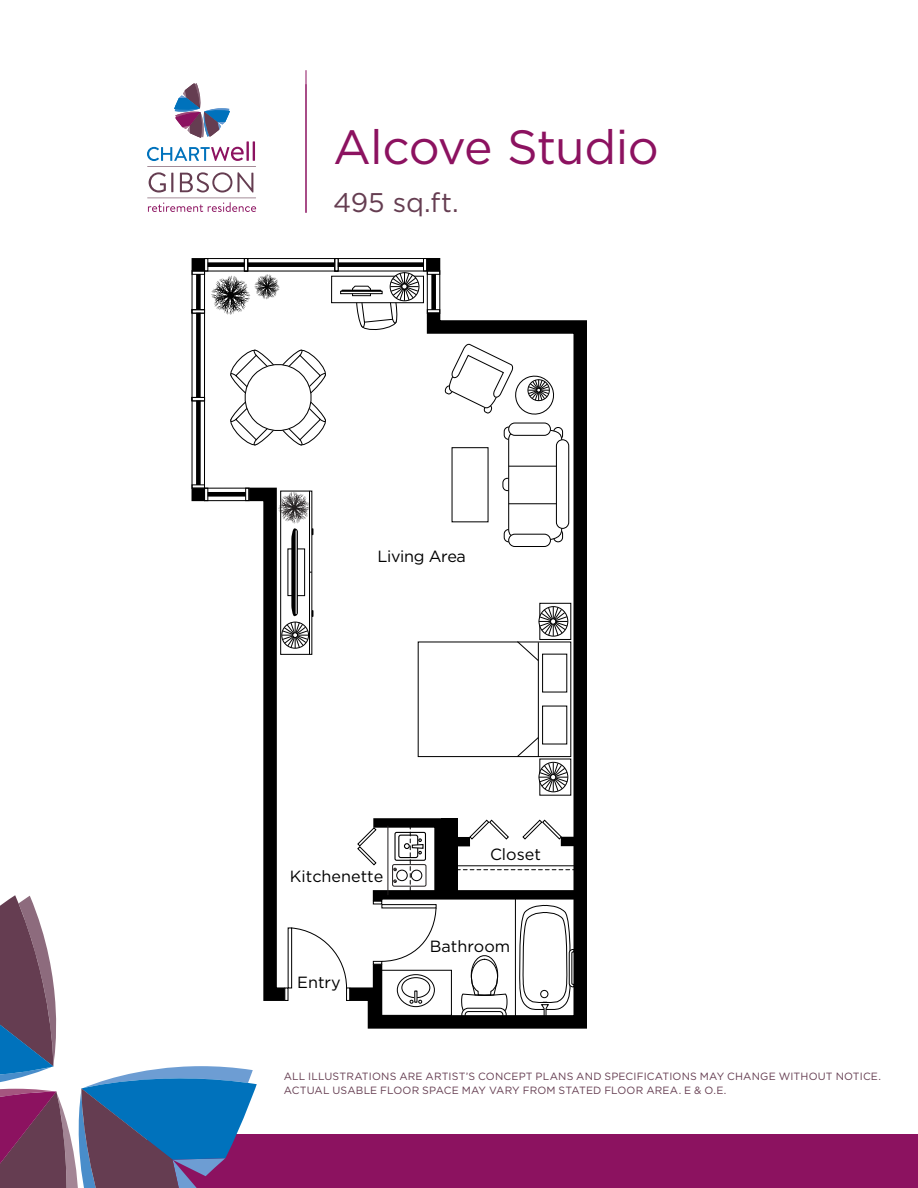
<style>
.page{position:relative;width:918px;height:1188px;background:#fff}
.page>*{position:absolute;margin:0;border:0;box-sizing:border-box;transform-origin:0 0}
.t1{font:48px "Gotham HTF";letter-spacing:-.015em;color:#8c1260}
.t2{font:27px "Gotham HTF";letter-spacing:-.005em;color:#653d51}
.t3{font:16.2px "Gotham HTF";color:#000}
.t4{font:16.2px "Gotham HTF";letter-spacing:-.025em;color:#000}
.t5{font:10.5px/13.5px "Gotham HTF";letter-spacing:.015em;color:#653d51}
</style>
<div class="page">
<hr style="left:306px;top:70px;width:1px;height:143px;background:#8c1260">
<hr style="left:247px;top:141px;width:2px;height:20px;background:#8c1260">
<hr style="left:253px;top:141px;width:2px;height:20px;background:#8c1260">
<svg style="left:174px;top:83px;width:56px;height:55px"></svg>
<svg style="left:147px;top:147px;width:109px;height:65px"></svg>
<div style="left:147px;top:1134px;width:771px;height:54px;background:#8c1260"></div>
<div style="left:244px;top:258px;width:95px;height:14px;border:1px solid #000"></div>
<div style="left:247px;top:262px;width:88px;height:5px;background:#000"></div>
<div style="left:204px;top:258px;width:44px;height:14px;border:1px solid #000"></div>
<div style="left:334px;top:258px;width:5px;height:14px;border:1px solid #000"></div>
<div style="left:334px;top:258px;width:93px;height:14px;border:1px solid #000"></div>
<div style="left:338px;top:262px;width:86px;height:5px;background:#000"></div>
<div style="left:192px;top:309px;width:13px;height:92px;border:1px solid #000"></div>
<div style="left:196px;top:313px;width:5px;height:85px;background:#000"></div>
<div style="left:192px;top:397px;width:13px;height:4px;border:1px solid #000"></div>
<div style="left:192px;top:397px;width:13px;height:92px;border:1px solid #000"></div>
<div style="left:196px;top:400px;width:5px;height:85px;background:#000"></div>
<div style="left:192px;top:258px;width:12px;height:13px;background:#101010"></div>
<div style="left:427px;top:258px;width:13px;height:13px;background:#000"></div>
<svg style="left:336px;top:300px;width:251px;height:729px"></svg>
<div style="left:373px;top:964px;width:9px;height:60px;background:#000"></div>
<svg style="left:356px;top:814px;width:231px;height:207px"></svg>
<div style="left:561px;top:837px;width:17px;height:9px;background:#000"></div>
<div style="left:441px;top:837px;width:29px;height:9px;background:#000"></div>
<div style="left:441px;top:818px;width:17px;height:77px;background:#000"></div>
<hr style="left:387px;top:826px;width:1px;height:69px;background:#231f20">
<div style="left:540px;top:603px;width:31px;height:36px;background:#fff"></div>
<div style="left:539px;top:603px;width:32px;height:37px;border:1px solid #000"></div>
<div style="left:539px;top:606px;width:29px;height:31px;border:1px solid #000;border-radius:50%"></div>
<div style="left:540px;top:759px;width:31px;height:36px;background:#fff"></div>
<hr style="left:538px;top:642px;width:1px;height:115px;background:#000">
<svg style="left:516px;top:736px;width:52px;height:56px"></svg>
<svg style="left:516px;top:607px;width:52px;height:55px"></svg>
<div style="left:542px;top:706px;width:25px;height:39px;border:1px solid #000"></div>
<div style="left:542px;top:654px;width:25px;height:39px;border:1px solid #000"></div>
<div style="left:452px;top:448px;width:36px;height:74px;background:#fff"></div>
<div style="left:503px;top:478px;width:9px;height:13px;background:#fff;border-radius:4px"></div>
<div style="left:502px;top:478px;width:10px;height:13px;border:1px solid #000;border-radius:4px"></div>
<div style="left:504px;top:427px;width:9px;height:12px;background:#fff;border-radius:4px"></div>
<div style="left:504px;top:427px;width:10px;height:13px;border:1px solid #000;border-radius:4px"></div>
<div style="left:553px;top:427px;width:10px;height:13px;border:1px solid #000;border-radius:4px"></div>
<div style="left:553px;top:529px;width:10px;height:13px;border:1px solid #000;border-radius:4px"></div>
<div style="left:504px;top:530px;width:9px;height:12px;background:#fff;border-radius:4px"></div>
<div style="left:504px;top:529px;width:10px;height:13px;border:1px solid #000;border-radius:4px"></div>
<svg style="left:508px;top:429px;width:55px;height:112px"></svg>
<div style="left:556px;top:440px;width:13px;height:88px;background:#fff;border-radius:6px"></div>
<div style="left:556px;top:439px;width:13px;height:90px;border:1px solid #000;border-radius:6px"></div>
<div style="left:509px;top:534px;width:41px;height:13px;background:#fff;border-radius:6px"></div>
<div style="left:508px;top:534px;width:43px;height:13px;border:1px solid #000;border-radius:6px"></div>
<div style="left:509px;top:423px;width:41px;height:12px;background:#fff;border-radius:6px"></div>
<div style="left:508px;top:423px;width:43px;height:13px;border:1px solid #000;border-radius:6px"></div>
<hr style="left:509px;top:503px;width:47px;height:1px;background:#000">
<hr style="left:509px;top:466px;width:47px;height:1px;background:#000">
<svg style="left:0;top:481px;width:350px;height:707px"></svg>
<hr style="left:296px;top:531px;width:1px;height:83px;background:#fff">
<svg style="left:444px;top:342px;width:113px;height:75px"></svg>
<div style="left:332px;top:276px;width:92px;height:27px;background:#fff"></div>
<div style="left:331px;top:276px;width:93px;height:27px;border:1px solid #000"></div>
<svg style="left:352px;top:259px;width:88px;height:71px"></svg>
<hr style="left:342px;top:290px;width:39px;height:2px;background:#000">
<div style="left:340px;top:291px;width:43px;height:3px;border:1px solid #000"></div>
<svg style="left:192px;top:259px;width:88px;height:56px"></svg>
<svg style="left:230px;top:349px;width:96px;height:97px"></svg>
<h1 class="t1" style="left:333px;top:120px;width:327px">Alcove Studio</h1>
<h2 class="t2" style="left:333px;top:187px;width:127px">495 sq.ft.</h2>
<h3 class="t4" style="left:378px;top:548px;width:90px">Living Area</h3>
<h3 class="t3" style="left:290px;top:867px;width:95px">Kitchenette</h3>
<h3 class="t3" style="left:490px;top:845px;width:52px">Closet</h3>
<h3 class="t3" style="left:297px;top:973px;width:45px">Entry</h3>
<h3 class="t3" style="left:430px;top:937px;width:82px">Bathroom</h3>
<p class="t5" style="left:284px;top:1069px;width:599px">ALL ILLUSTRATIONS ARE ARTIST’S CONCEPT PLANS AND SPECIFICATIONS MAY CHANGE WITHOUT NOTICE.<br>ACTUAL USABLE FLOOR SPACE MAY VARY FROM STATED FLOOR AREA. E &amp; O.E.</p>
</div>
